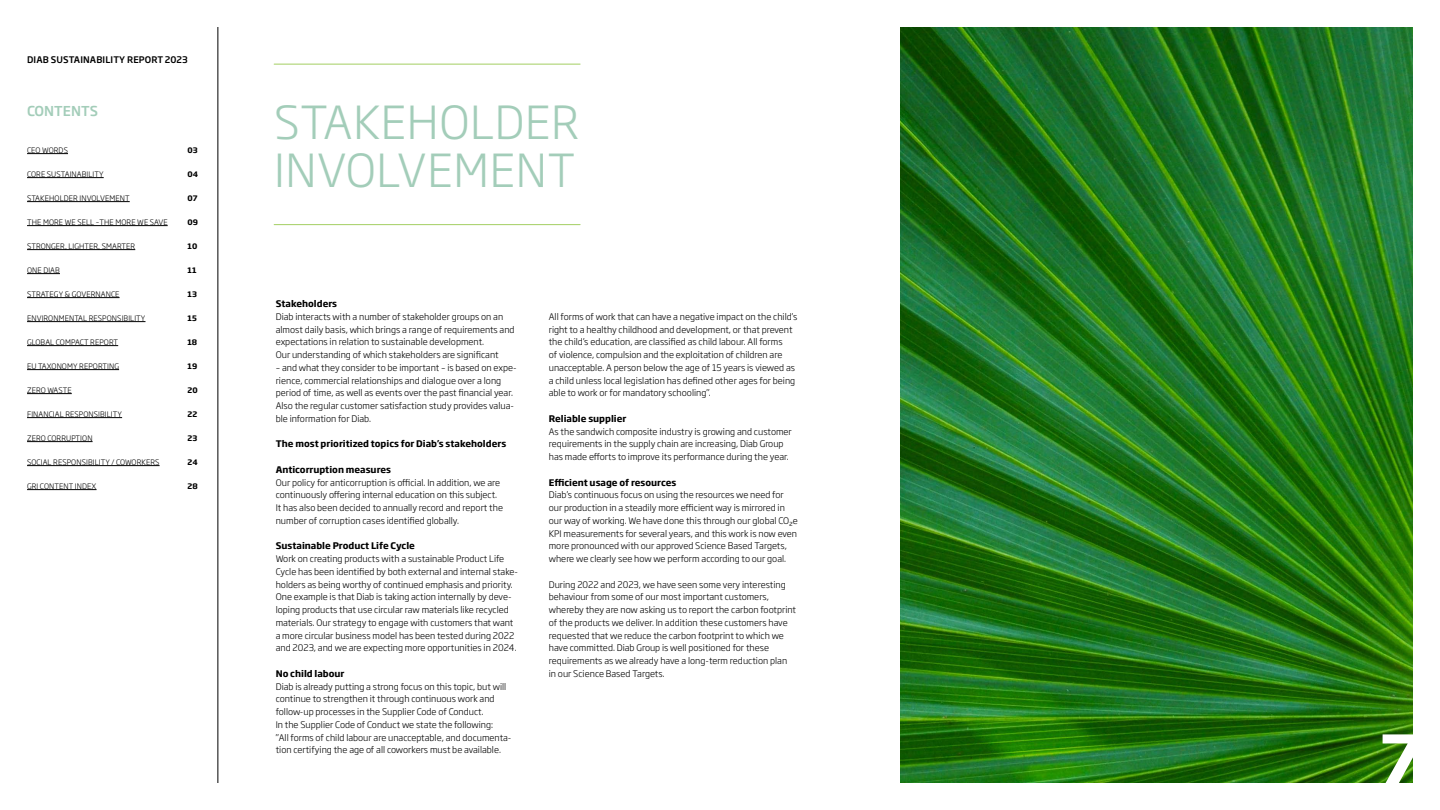
<style>
.page{position:relative;width:1440px;height:810px;background:#fff}
.page>*{position:absolute;margin:0;border:0;box-sizing:border-box;transform-origin:0 0}
.t1{font:700 67.5px "Soho Gothic Std";color:#fff}
.t2{font:300 45px/48.8px "Soho Gothic Std";letter-spacing:.015em;color:#a3cdb9}
.t3{font:500 13.5px "Soho Gothic Std";color:#a3cdb9}
.t4{font:300 9px/12.8px "Soho Gothic Std";color:#000}
.t5{font:700 9px "Soho Gothic Std";color:#000}
.t6{font:500 9px "Soho Gothic Std";letter-spacing:.015em;color:#000}
.t7{font:300 7.5px "Soho Gothic Std";letter-spacing:.015em;color:#000}
.t8{font:700 7.5px "Soho Gothic Std";color:#000}
</style>
<div class="page">
<hr style="left:27px;top:153px;width:41px;height:1px;background:#000">
<hr style="left:27px;top:177px;width:77px;height:1px;background:#000">
<hr style="left:27px;top:201px;width:103px;height:1px;background:#000">
<hr style="left:27px;top:225px;width:141px;height:1px;background:#000">
<hr style="left:27px;top:249px;width:108px;height:1px;background:#000">
<hr style="left:27px;top:273px;width:33px;height:1px;background:#000">
<hr style="left:27px;top:297px;width:93px;height:1px;background:#000">
<hr style="left:27px;top:321px;width:118px;height:1px;background:#000">
<hr style="left:27px;top:345px;width:91px;height:1px;background:#000">
<hr style="left:27px;top:369px;width:92px;height:1px;background:#000">
<hr style="left:27px;top:393px;width:45px;height:1px;background:#000">
<hr style="left:27px;top:417px;width:95px;height:1px;background:#000">
<hr style="left:27px;top:441px;width:66px;height:1px;background:#000">
<hr style="left:27px;top:465px;width:133px;height:1px;background:#000">
<hr style="left:27px;top:489px;width:70px;height:1px;background:#000">
<hr style="left:218px;top:27px;width:1px;height:756px;background:#000">
<img style="left:900px;top:27px;width:513px;height:756px">
<hr style="left:274px;top:64px;width:306px;height:1px;background:#a3cf62">
<hr style="left:274px;top:224px;width:306px;height:1px;background:#a3cf62">
<p class="t6" style="left:27px;top:54px;width:162px">DIAB SUSTAINABILITY REPORT 2023</p>
<h3 class="t3" style="left:27px;top:103px;width:73px">CONTENTS</h3>
<p class="t7" style="left:27px;top:145px;width:42px">CEO WORDS</p>
<p class="t7" style="left:27px;top:169px;width:78px">CORE SUSTAINABILITY</p>
<p class="t7" style="left:27px;top:193px;width:104px">STAKEHOLDER INVOLVEMENT</p>
<p class="t7" style="left:27px;top:217px;width:142px">THE MORE WE SELL –THE MORE WE SAVE</p>
<p class="t7" style="left:27px;top:241px;width:110px">STRONGER, LIGHTER, SMARTER</p>
<p class="t7" style="left:27px;top:265px;width:34px">ONE DIAB</p>
<p class="t7" style="left:27px;top:289px;width:94px">STRATEGY &amp; GOVERNANCE</p>
<p class="t7" style="left:27px;top:313px;width:120px">ENVIRONMENTAL RESPONSIBILITY</p>
<p class="t7" style="left:27px;top:337px;width:93px">GLOBAL COMPACT REPORT</p>
<p class="t7" style="left:27px;top:361px;width:94px">EU TAXONOMY REPORTING</p>
<p class="t7" style="left:27px;top:385px;width:46px">ZERO WASTE</p>
<p class="t7" style="left:27px;top:409px;width:97px">FINANCIAL RESPONSIBILITY</p>
<p class="t7" style="left:27px;top:433px;width:67px">ZERO CORRUPTION</p>
<p class="t7" style="left:27px;top:457px;width:134px">SOCIAL RESPONSIBILITY / COWORKERS</p>
<p class="t7" style="left:27px;top:481px;width:71px">GRI CONTENT INDEX</p>
<p class="t8" style="left:188px;top:145px;width:12px">03</p>
<p class="t8" style="left:188px;top:169px;width:12px">04</p>
<p class="t8" style="left:188px;top:193px;width:12px">07</p>
<p class="t8" style="left:188px;top:217px;width:12px">09</p>
<p class="t8" style="left:188px;top:241px;width:11px">10</p>
<p class="t8" style="left:188px;top:265px;width:11px">11</p>
<p class="t8" style="left:188px;top:289px;width:11px">13</p>
<p class="t8" style="left:188px;top:313px;width:11px">15</p>
<p class="t8" style="left:188px;top:337px;width:11px">18</p>
<p class="t8" style="left:188px;top:361px;width:11px">19</p>
<p class="t8" style="left:188px;top:385px;width:12px">20</p>
<p class="t8" style="left:188px;top:409px;width:11px">22</p>
<p class="t8" style="left:188px;top:433px;width:11px">23</p>
<p class="t8" style="left:188px;top:457px;width:12px">24</p>
<p class="t8" style="left:188px;top:481px;width:12px">28</p>
<h2 class="t2" style="left:274px;top:98px;width:307px">STAKEHOLDER<br>INVOLVEMENT</h2>
<p class="t5" style="left:276px;top:298px;width:63px">Stakeholders</p>
<p class="t4" style="left:276px;top:310px;width:240px">Diab interacts with a number of stakeholder groups on an almost daily basis, which brings a range of requirements and expectations in relation to sustainable development.<br>Our understanding of which stakeholders are significant</p>
<p class="t4" style="left:276px;top:361px;width:243px">– and what they consider to be important – is based on expe&shy;rience, commercial relationships and dialogue over a long period of time, as well as events over the past financial year.<br>Also the regular customer satisfaction study provides valua&shy;ble information for Diab.</p>
<p class="t5" style="left:276px;top:438px;width:232px">The most prioritized topics for Diab’s stakeholders</p>
<p class="t5" style="left:276px;top:464px;width:117px">Anticorruption measures</p>
<p class="t4" style="left:276px;top:476px;width:229px">Our policy for anticorruption is official. In addition, we are continuously offering internal education on this subject.<br>It has also been decided to annually record and report the number of corruption cases identified globally.</p>
<p class="t5" style="left:276px;top:540px;width:141px">Sustainable Product Life Cycle</p>
<p class="t4" style="left:276px;top:553px;width:244px">Work on creating products with a sustainable Product Life Cycle has been identified by both external and internal stake&shy;holders as being worthy of continued emphasis and priority.<br>One example is that Diab is taking action internally by deve&shy;loping products that use circular raw materials like recycled materials. Our strategy to engage with customers that want a more circular business model has been tested during 2022 and 2023, and we are expecting more opportunities in 2024.</p>
<p class="t5" style="left:276px;top:668px;width:70px">No child labour</p>
<p class="t4" style="left:276px;top:680px;width:237px">Diab is already putting a strong focus on this topic, but will continue to strengthen it through continuous work and follow-up processes in the Supplier Code of Conduct.<br>In the Supplier Code of Conduct we state the following:<br>”All forms of child labour are unacceptable, and documenta&shy;tion certifying the age of all coworkers must be available.</p>
<p class="t4" style="left:549px;top:310px;width:250px">All forms of work that can have a negative impact on the child’s right to a healthy childhood and development, or that prevent the child’s education, are classified as child labour. All forms<br>of violence, compulsion and the exploitation of children are unacceptable. A person below the age of 15 years is viewed as a child unless local legislation has defined other ages for being able to work or for mandatory schooling”.</p>
<p class="t5" style="left:549px;top:413px;width:79px">Reliable supplier</p>
<p class="t4" style="left:549px;top:425px;width:245px">As the sandwich composite industry is growing and customer requirements in the supply chain are increasing, Diab Group has made efforts to improve its performance during the year.</p>
<p class="t5" style="left:549px;top:476px;width:129px">Efficient usage of resources</p>
<p class="t4" style="left:549px;top:489px;width:251px">Diab’s continuous focus on using the resources we need for our production in a steadily more efficient way is mirrored in our way of working. We have done this through our global CO₂e KPI measurements for several years, and this work is now even more pronounced with our approved Science Based Targets, where we clearly see how we perform according to our goal.</p>
<p class="t4" style="left:549px;top:578px;width:249px">During 2022 and 2023, we have seen some very interesting behaviour from some of our most important customers, whereby they are now asking us to report the carbon footprint of the products we deliver. In addition these customers have requested that we reduce the carbon footprint to which we have committed. Diab Group is well positioned for these requirements as we already have a long-term reduction plan in our Science Based Targets.</p>
<h1 class="t1" style="left:1380px;top:716px;width:44px">7</h1>
</div>
